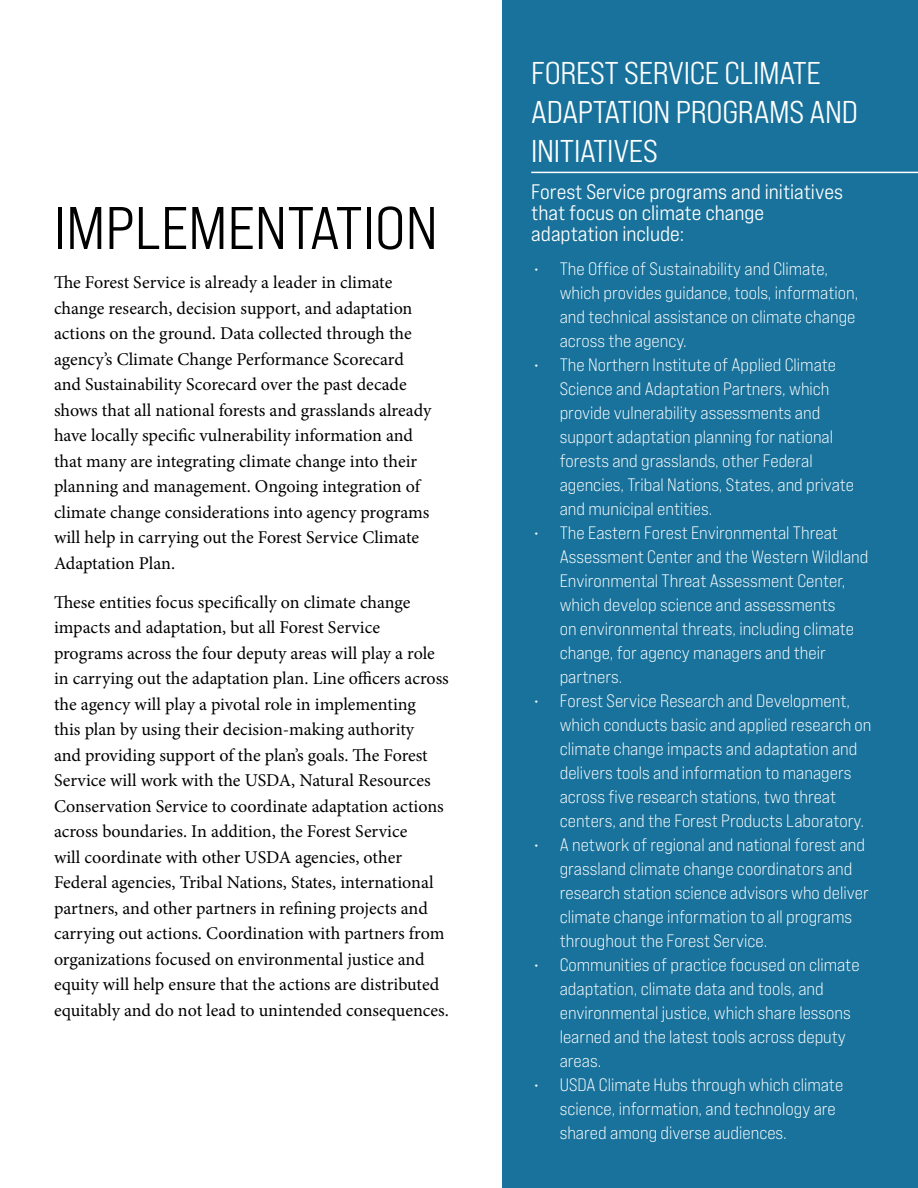
<style>
.page{position:relative;width:918px;height:1188px;background:#fff}
.page>*{position:absolute;margin:0;border:0;box-sizing:border-box;transform-origin:0 0}
.H_-_H1{font:60px "Bebas Neue Pro Exp Md";color:#000}
.H_-_Sub_headings__h2{font:31.5px/39px "Bebas Neue Pro Exp Md";letter-spacing:-.01em;color:#fff}
.H_-_Subsub_heading{font:21px/21px "Bebas Neue Pro Exp Md";color:#fff}
.P_-_body{font:18px/25.5px "Minion Pro";color:#000}
.t1{font:18px/24px "Bebas Neue Pro Exp Bk";color:#fff}
</style>
<div class="page">
<div style="left:503px;top:0;width:415px;height:1188px;background:#18729b"></div>
<hr style="left:531px;top:172px;width:387px;height:1px;background:#fff">
<h1 class="H_-_H1" style="left:54px;top:191px;width:385px">IMPLEMENTATION</h1>
<p class="P_-_body" style="left:54px;top:270px;width:379px">The Forest Service is already a leader in climate change research, decision support, and adaptation actions on the ground. Data collected through the agency’s Climate Change Performance Scorecard and Sustainability Scorecard over the past decade shows that all national forests and grasslands already have locally specific vulnerability information and that many are integrating climate change into their planning and management. Ongoing integration of climate change considerations into agency programs will help in carrying out the Forest Service Climate Adaptation Plan.</p>
<p class="P_-_body" style="left:54px;top:589px;width:396px">These entities focus specifically on climate change impacts and adaptation, but all Forest Service programs across the four deputy areas will play a role in carrying out the adaptation plan. Line officers across the agency will play a pivotal role in implementing<br>this plan by using their decision-making authority<br>and providing support of the plan’s goals. The Forest Service will work with the USDA, Natural Resources Conservation Service to coordinate adaptation actions across boundaries. In addition, the Forest Service<br>will coordinate with other USDA agencies, other Federal agencies, Tribal Nations, States, international partners, and other partners in refining projects and carrying out actions. Coordination with partners from organizations focused on environmental justice and equity will help ensure that the actions are distributed equitably and do not lead to unintended consequences.</p>
<h2 class="H_-_Sub_headings__h2" style="left:531px;top:53px;width:328px">FOREST SERVICE CLIMATE<br>ADAPTATION PROGRAMS AND<br>INITIATIVES</h2>
<h3 class="H_-_Subsub_heading" style="left:531px;top:181px;width:313px">Forest Service programs and initiatives that focus on climate change adaptation include:</h3>
<p class="t1" style="left:560px;top:257px;width:300px;text-indent:-27px">• The Office of Sustainability and Climate, which provides guidance, tools, information, and technical assistance on climate change across the agency.</p>
<p class="t1" style="left:560px;top:353px;width:296px;text-indent:-27px">• The Northern Institute of Applied Climate Science and Adaptation Partners, which provide vulnerability assessments and support adaptation planning for national forests and grasslands, other Federal agencies, Tribal Nations, States, and private and municipal entities.</p>
<p class="t1" style="left:560px;top:521px;width:310px;text-indent:-27px">• The Eastern Forest Environmental Threat Assessment Center and the Western Wildland Environmental Threat Assessment Center, which develop science and assessments<br>on environmental threats, including climate change, for agency managers and their partners.</p>
<p class="t1" style="left:560px;top:689px;width:313px;text-indent:-27px">• Forest Service Research and Development, which conducts basic and applied research on climate change impacts and adaptation and delivers tools and information to managers across five research stations, two threat centers, and the Forest Products Laboratory.</p>
<p class="t1" style="left:560px;top:833px;width:311px;text-indent:-27px">• A network of regional and national forest and grassland climate change coordinators and research station science advisors who deliver climate change information to all programs throughout the Forest Service.</p>
<p class="t1" style="left:560px;top:953px;width:301px;text-indent:-27px">• Communities of practice focused on climate adaptation, climate data and tools, and environmental justice, which share lessons learned and the latest tools across deputy areas.</p>
<p class="t1" style="left:560px;top:1073px;width:285px;text-indent:-27px">• USDA Climate Hubs through which climate science, information, and technology are shared among diverse audiences.</p>
</div>
